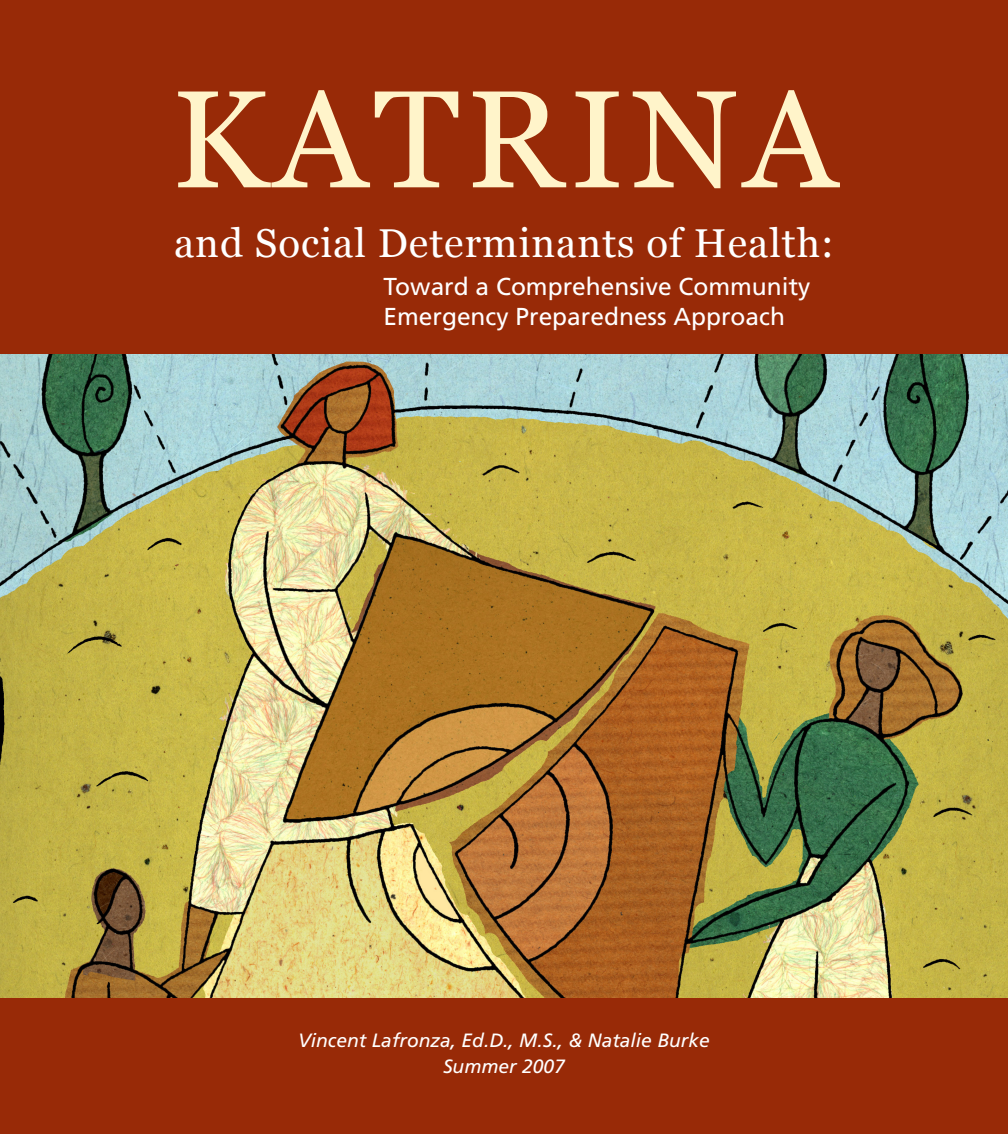
<style>
.page{position:relative;width:1008px;height:1134px;background:#fff}
.page>*{position:absolute;margin:0;border:0;box-sizing:border-box;transform-origin:0 0}
.t1{font:138.25px "Georgia";letter-spacing:.05em;color:#fff4ca}
.t2{font:40.25px "Georgia";letter-spacing:.025em;color:#fff}
.t3{font:24.5px "Frutiger";color:#fff}
.t4{font:italic 19.25px "Frutiger";color:#fff}
</style>
<div class="page">
<div style="left:1px;top:1px;width:1007px;height:1133px;background:#982a07"></div>
<img style="left:0;top:355px;width:1008px;height:643px">
<p class="t1" style="left:171px;top:61px;width:667px">Katrina</p>
<p class="t2" style="left:174px;top:221px;width:661px">and Social Determinants of Health:</p>
<p class="t3" style="left:384px;top:272px;width:429px">Toward a Comprehensive Community</p>
<p class="t3" style="left:384px;top:302px;width:403px">Emergency Preparedness Approach</p>
<p class="t4" style="left:298px;top:1029px;width:413px">Vincent Lafronza, Ed.D., M.S., &amp; Natalie Burke</p>
<p class="t4" style="left:443px;top:1055px;width:123px">Summer 2007</p>
</div>
